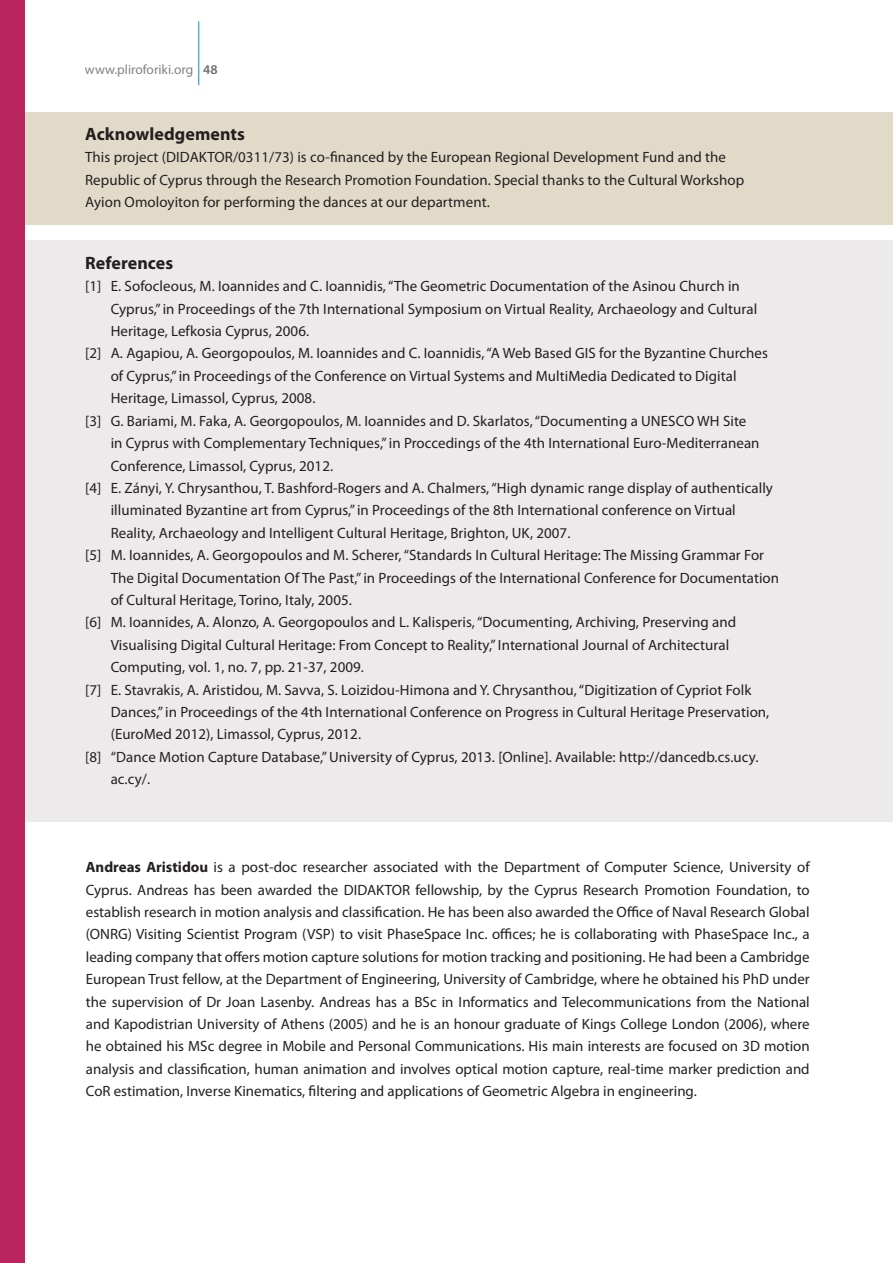
<style>
.page{position:relative;width:893px;height:1263px;background:#fff}
.page>*{position:absolute;margin:0;border:0;box-sizing:border-box;transform-origin:0 0}
.t1{font:700 18px "Myriad Pro";letter-spacing:.005em;color:#231f20}
.t2{font:15px/22.4px "Myriad Pro";letter-spacing:.005em;color:#231f20}
.t3{font:13.5px "Myriad Pro";color:#808285}
.s1{font-weight:600;color:#6d6e70}
.s2{font-weight:700}
</style>
<div class="page">
<hr style="left:198px;top:21px;width:1px;height:64px;background:#0b8bc9">
<div style="left:0;top:0;width:24px;height:1263px;background:#ba245f"></div>
<div style="left:25px;top:241px;width:868px;height:581px;background:#edeaeb"></div>
<div style="left:25px;top:112px;width:868px;height:113px;background:#e2dac9"></div>
<p class="t3" style="left:85px;top:64px;width:134px">www.pliroforiki.org <span class="s1">48</span></p>
<p class="t1" style="left:85px;top:127px;width:161px">Acknowledgements</p>
<p class="t2" style="left:85px;top:147px;width:660px">This project (DIDAKTOR/0311/73) is co-financed by the European Regional Development Fund and the<br>Republic of Cyprus through the Research Promotion Foundation. Special thanks to the Cultural Workshop<br>Ayion Omoloyiton for performing the dances at our department.</p>
<p class="t1" style="left:85px;top:256px;width:90px">References</p>
<p class="t2" style="left:85px;top:276px;width:656px">[1] E. Sofocleous, M. Ioannides and C. Ioannidis, “The Geometric Documentation of the Asinou Church in</p>
<p class="t2" style="left:111px;top:298px;width:648px">Cyprus,” in Proceedings of the 7th International Symposium on Virtual Reality, Archaeology and Cultural</p>
<p class="t2" style="left:111px;top:321px;width:200px">Heritage, Lefkosia Cyprus, 2006.</p>
<p class="t2" style="left:85px;top:343px;width:684px">[2] A. Agapiou, A. Georgopoulos, M. Ioannides and C. Ioannidis, “A Web Based GIS for the Byzantine Churches</p>
<p class="t2" style="left:111px;top:366px;width:627px">of Cyprus,” in Proceedings of the Conference on Virtual Systems and MultiMedia Dedicated to Digital</p>
<p class="t2" style="left:111px;top:388px;width:206px">Heritage, Limassol, Cyprus, 2008.</p>
<p class="t2" style="left:85px;top:410px;width:663px">[3] G. Bariami, M. Faka, A. Georgopoulos, M. Ioannides and D. Skarlatos, “Documenting a UNESCO WH Site</p>
<p class="t2" style="left:111px;top:433px;width:650px">in Cyprus with Complementary Techniques,” in Proccedings of the 4th International Euro-Mediterranean</p>
<p class="t2" style="left:111px;top:455px;width:224px">Conference, Limassol, Cyprus, 2012.</p>
<p class="t2" style="left:85px;top:478px;width:689px">[4] E. Zányi, Y. Chrysanthou, T. Bashford-Rogers and A. Chalmers, “High dynamic range display of authentically</p>
<p class="t2" style="left:111px;top:500px;width:626px">illuminated Byzantine art from Cyprus,” in Proceedings of the 8th International conference on Virtual</p>
<p class="t2" style="left:111px;top:522px;width:461px">Reality, Archaeology and Intelligent Cultural Heritage, Brighton, UK, 2007.</p>
<p class="t2" style="left:85px;top:545px;width:680px">[5] M. Ioannides, A. Georgopoulos and M. Scherer, “Standards In Cultural Heritage: The Missing Grammar For</p>
<p class="t2" style="left:111px;top:567px;width:670px">The Digital Documentation Of The Past,” in Proceedings of the International Conference for Documentation</p>
<p class="t2" style="left:111px;top:590px;width:243px">of Cultural Heritage, Torino, Italy, 2005.</p>
<p class="t2" style="left:85px;top:612px;width:652px">[6] M. Ioannides, A. Alonzo, A. Georgopoulos and L. Kalisperis, “Documenting, Archiving, Preserving and</p>
<p class="t2" style="left:111px;top:635px;width:620px">Visualising Digital Cultural Heritage: From Concept to Reality,” International Journal of Architectural</p>
<p class="t2" style="left:111px;top:657px;width:255px">Computing, vol. 1, no. 7, pp. 21-37, 2009.</p>
<p class="t2" style="left:85px;top:679px;width:668px">[7] E. Stavrakis, A. Aristidou, M. Savva, S. Loizidou-Himona and Y. Chrysanthou, “Digitization of Cypriot Folk</p>
<p class="t2" style="left:111px;top:702px;width:660px">Dances,” in Proceedings of the 4th International Conference on Progress in Cultural Heritage Preservation,</p>
<p class="t2" style="left:111px;top:724px;width:252px">(EuroMed 2012), Limassol, Cyprus, 2012.</p>
<p class="t2" style="left:85px;top:747px;width:675px">[8] “Dance Motion Capture Database,” University of Cyprus, 2013. [Online]. Available: http://dancedb.cs.ucy.</p>
<p class="t2" style="left:111px;top:769px;width:41px">ac.cy/.</p>
<p class="t2" style="left:86px;top:857px;width:725px;text-align:justify"><span class="s2">Andreas Aristidou</span> is a post-doc researcher associated with the Department of Computer Science, University of Cyprus. Andreas has been awarded the DIDAKTOR fellowship, by the Cyprus Research Promotion Foundation, to establish research in motion analysis and classification. He has been also awarded the Office of Naval Research Global (ONRG) Visiting Scientist Program (VSP) to visit PhaseSpace Inc. offices; he is collaborating with PhaseSpace Inc., a leading company that offers motion capture solutions for motion tracking and positioning. He had been a Cambridge European Trust fellow, at the Department of Engineering, University of Cambridge, where he obtained his PhD under the supervision of Dr Joan Lasenby. Andreas has a BSc in Informatics and Telecommunications from the National and Kapodistrian University of Athens (2005) and he is an honour graduate of Kings College London (2006), where he obtained his MSc degree in Mobile and Personal Communications. His main interests are focused on 3D motion analysis and classification, human animation and involves optical motion capture, real-time marker prediction and CoR estimation, Inverse Kinematics, filtering and applications of Geometric Algebra in engineering.</p>
</div>
